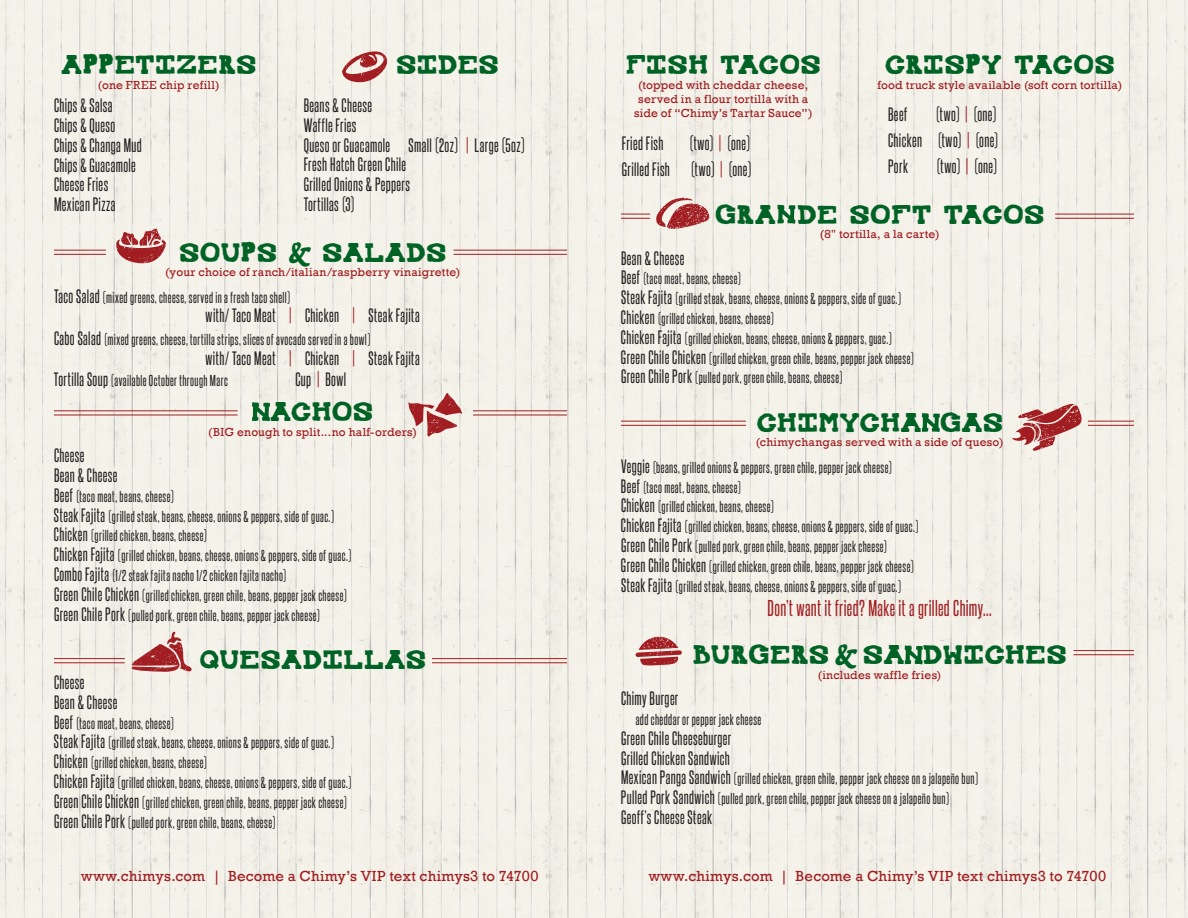
<style>
.page{position:relative;width:1188px;height:918px;background:#fff}
.page>*{position:absolute;margin:0;border:0;box-sizing:border-box;transform-origin:0 0}
.t1{font:27px "Mexican Knappett";letter-spacing:-.005em;color:#006224}
.t2{font:19.5px "Steelfish Rg";letter-spacing:.02em;color:#a11d20}
.t3{font:16.5px/19.8px "Steelfish Rg";letter-spacing:.025em;color:#231f20}
.t4{font:15px "Rockwell";letter-spacing:.01em;color:#a11d20}
.t5{font:13.5px/19.8px "Steelfish Rg";letter-spacing:.03em;color:#231f20}
.t6{font:12px/14.4px "Rockwell";letter-spacing:.025em;color:#a11d20;text-align:center}
.s1{color:#a11d20}
.s2{font-family:"Bello Script"}
.s3{font-size:16.5px}
</style>
<div class="page">
<img style="left:0;top:0;width:1188px;height:918px">
<svg style="left:252px;top:402px;width:18px;height:19px"></svg>
<svg style="left:777px;top:205px;width:18px;height:19px"></svg>
<svg style="left:922px;top:413px;width:18px;height:19px"></svg>
<svg style="left:905px;top:645px;width:18px;height:19px"></svg>
<svg style="left:656px;top:198px;width:53px;height:31px"></svg>
<svg style="left:115px;top:228px;width:51px;height:35px"></svg>
<svg style="left:408px;top:393px;width:54px;height:44px"></svg>
<svg style="left:342px;top:48px;width:45px;height:35px"></svg>
<svg style="left:132px;top:631px;width:60px;height:41px"></svg>
<svg style="left:635px;top:637px;width:47px;height:30px"></svg>
<hr style="left:54px;top:250px;width:52px;height:1px;background:#a11d20">
<hr style="left:54px;top:254px;width:52px;height:1px;background:#a11d20">
<hr style="left:454px;top:250px;width:113px;height:1px;background:#a11d20">
<hr style="left:454px;top:254px;width:113px;height:1px;background:#a11d20">
<svg style="left:621px;top:214px;width:29px;height:5px"></svg>
<hr style="left:1055px;top:214px;width:79px;height:1px;background:#a11d20">
<hr style="left:1055px;top:218px;width:79px;height:1px;background:#a11d20">
<hr style="left:1074px;top:650px;width:60px;height:1px;background:#a11d20">
<hr style="left:1074px;top:654px;width:60px;height:1px;background:#a11d20">
<hr style="left:1088px;top:421px;width:46px;height:1px;background:#a11d20">
<hr style="left:1088px;top:425px;width:46px;height:1px;background:#a11d20">
<hr style="left:621px;top:421px;width:125px;height:1px;background:#a11d20">
<hr style="left:621px;top:425px;width:125px;height:1px;background:#a11d20">
<hr style="left:473px;top:410px;width:94px;height:1px;background:#a11d20">
<hr style="left:473px;top:415px;width:94px;height:1px;background:#a11d20">
<hr style="left:54px;top:410px;width:184px;height:1px;background:#a11d20">
<hr style="left:54px;top:415px;width:184px;height:1px;background:#a11d20">
<hr style="left:54px;top:658px;width:71px;height:1px;background:#a11d20">
<hr style="left:54px;top:662px;width:71px;height:1px;background:#a11d20">
<hr style="left:432px;top:658px;width:135px;height:1px;background:#a11d20">
<hr style="left:432px;top:662px;width:135px;height:1px;background:#a11d20">
<svg style="left:1012px;top:404px;width:70px;height:47px"></svg>
<h1 class="t1" style="left:61px;top:49px;width:197px">APPETIZERS</h1>
<p class="t6" style="left:98px;top:78px;width:39px">(one FREE</p>
<p class="t6" style="left:160px;top:78px;width:61px">chip refill)</p>
<p class="t3" style="left:54px;top:95px;width:89px">Chips &amp; Salsa<br>Chips &amp; Queso<br>Chips &amp; Changa Mud<br>Chips &amp; Guacamole<br>Cheese Fries<br>Mexican Pizza</p>
<h1 class="t1" style="left:396px;top:49px;width:105px">SIDES</h1>
<p class="t3" style="left:304px;top:95px;width:222px">Beans &amp; Cheese<br>Waffle Fries<br>Queso or Guacamole Small (2oz) <span class="s1">|</span> Large (5oz)<br>Fresh Hatch Green Chile<br>Grilled Onions &amp; Peppers<br>Tortillas (3)</p>
<h1 class="t1" style="left:179px;top:236px;width:269px">SOUPS <span class="s2">&amp;</span> SALADS</h1>
<p class="t6" style="left:165px;top:265px;width:297px">(your choice of ranch/italian/raspberry vinaigrette)</p>
<p class="t5" style="left:54px;top:287px;width:237px"><span class="s3">Taco Salad</span> (mixed greens, cheese, served in a fresh taco shell)</p>
<p class="t3" style="left:206px;top:305px;width:216px">with/ Taco Meat <span class="s1">|</span> Chicken <span class="s1">|</span> Steak Fajita</p>
<p class="t5" style="left:54px;top:329px;width:318px"><span class="s3">Cabo Salad</span> (mixed greens, cheese, tortilla strips, slices of avocado served in a bowl)</p>
<p class="t3" style="left:206px;top:348px;width:216px">with/ Taco Meat <span class="s1">|</span> Chicken <span class="s1">|</span> Steak Fajita</p>
<p class="t5" style="left:54px;top:370px;width:175px"><span class="s3">Tortilla Soup</span> (available October through Marc</p>
<p class="t3" style="left:295px;top:369px;width:52px">Cup <span class="s1">|</span> Bowl</p>
<h1 class="t1" style="left:270px;top:396px;width:105px">ACHOS</h1>
<p class="t6" style="left:208px;top:425px;width:210px">(BIG enough to split...no half-orders)</p>
<p class="t3" style="left:54px;top:445px;width:65px">Cheese<br>Bean &amp; Cheese</p>
<p class="t5" style="left:54px;top:486px;width:299px"><span class="s3">Beef</span> (taco meat, beans, cheese)<br><span class="s3">Steak Fajita</span> (grilled steak, beans, cheese, onions &amp; peppers, side of guac.)<br><span class="s3">Chicken</span> (grilled chicken, beans, cheese)<br><span class="s3">Chicken Fajita</span> (grilled chicken, beans, cheese, onions &amp; peppers, side of guac.)<br><span class="s3">Combo Fajita</span> (1/2 steak fajita nacho 1/2 chicken fajita nacho)<br><span class="s3">Green Chile Chicken</span> (grilled chicken, green chile, beans, pepper jack cheese)<br><span class="s3">Green Chile Pork</span> (pulled pork, green chile, beans, pepper jack cheese)</p>
<h1 class="t1" style="left:199px;top:644px;width:229px">QUESADILLAS</h1>
<p class="t3" style="left:54px;top:672px;width:65px">Cheese<br>Bean &amp; Cheese</p>
<p class="t5" style="left:54px;top:713px;width:299px"><span class="s3">Beef</span> (taco meat, beans, cheese)<br><span class="s3">Steak Fajita</span> (grilled steak, beans, cheese, onions &amp; peppers, side of guac.)<br><span class="s3">Chicken</span> (grilled chicken, beans, cheese)<br><span class="s3">Chicken Fajita</span> (grilled chicken, beans, cheese, onions &amp; peppers, side of guac.)<br><span class="s3">Green Chile Chicken</span> (grilled chicken, green chile, beans, pepper jack cheese)<br><span class="s3">Green Chile Pork</span> (pulled pork, green chile, beans, cheese)</p>
<h1 class="t1" style="left:626px;top:49px;width:197px">FISH TACOS</h1>
<p class="t6" style="left:634px;top:78px;width:180px">(topped with cheddar cheese, served in a flour tortilla with a side of “Chimy’s Tartar Sauce”)</p>
<p class="t3" style="left:622px;top:133px;width:43px">Fried Fish</p>
<p class="t3" style="left:690px;top:133px;width:62px">(two) <span class="s1">|</span> (one)</p>
<p class="t3" style="left:622px;top:159px;width:50px">Grilled Fish</p>
<p class="t3" style="left:691px;top:159px;width:62px">(two) <span class="s1">|</span> (one)</p>
<h1 class="t1" style="left:885px;top:49px;width:232px">CRISPY TACOS</h1>
<p class="t6" style="left:877px;top:78px;width:246px">food truck style available (soft corn tortilla)</p>
<p class="t3" style="left:888px;top:104px;width:21px">Beef</p>
<p class="t3" style="left:888px;top:101px;width:111px;line-height:25.8px;text-align:justify;text-indent:48px">(two) <span class="s1">|</span> (one)<br>Chicken (two) <span class="s1">|</span> (one)<br>Pork</p>
<p class="t3" style="left:937px;top:156px;width:62px">(two) <span class="s1">|</span> (one)</p>
<h1 class="t1" style="left:715px;top:198px;width:331px">GRA DE SOFT TACOS</h1>
<p class="t6" style="left:820px;top:227px;width:121px">(8" tortilla, a la carte)</p>
<p class="t3" style="left:621px;top:247px;width:65px">Bean &amp; Cheese</p>
<p class="t5" style="left:621px;top:269px;width:294px"><span class="s3">Beef</span> (taco meat, beans, cheese)<br><span class="s3">Steak Fajita</span> (grilled steak, beans, cheese, onions &amp; peppers, side of guac.)<br><span class="s3">Chicken</span> (grilled chicken, beans, cheese)<br><span class="s3">Chicken Fajita</span> (grilled chicken, beans, cheese, onions &amp; peppers, guac.)<br><span class="s3">Green Chile Chicken</span> (grilled chicken, green chile, beans, pepper jack cheese)<br><span class="s3">Green Chile Pork</span> (pulled pork, green chile, beans, cheese)</p>
<h1 class="t1" style="left:756px;top:407px;width:249px">CHIMYCHA GAS</h1>
<p class="t6" style="left:756px;top:435px;width:249px">(chimychangas served with a side of queso)</p>
<p class="t5" style="left:621px;top:457px;width:299px"><span class="s3">Veggie</span> (beans, grilled onions &amp; peppers, green chile, pepper jack cheese)<br><span class="s3">Beef</span> (taco meat, beans, cheese)<br><span class="s3">Chicken</span> (grilled chicken, beans, cheese)<br><span class="s3">Chicken Fajita</span> (grilled chicken, beans, cheese, onions &amp; peppers, side of guac.)<br><span class="s3">Green Chile Pork</span> (pulled pork, green chile, beans, pepper jack cheese)<br><span class="s3">Green Chile Chicken</span> (grilled chicken, green chile, beans, pepper jack cheese)<br><span class="s3">Steak Fajita</span> (grilled steak, beans, cheese, onions &amp; peppers, side of guac.)</p>
<h2 class="t2" style="left:768px;top:596px;width:226px">Don’t want it fried? Make it a grilled Chimy...</h2>
<h1 class="t1" style="left:693px;top:639px;width:376px">BURGERS <span class="s2">&amp;</span> SA DWICHES</h1>
<p class="t6" style="left:818px;top:668px;width:125px">(includes waffle fries)</p>
<p class="t3" style="left:621px;top:688px;width:59px">Chimy Burger</p>
<p class="t5" style="left:636px;top:709px;width:127px">add cheddar or pepper jack cheese</p>
<p class="t3" style="left:621px;top:728px;width:112px">Green Chile Cheeseburger<br>Grilled Chicken Sandwich</p>
<p class="t5" style="left:621px;top:769px;width:358px"><span class="s3">Mexican Panga Sandwich</span> (grilled chicken, green chile, pepper jack cheese on a jalapeño bun)<br><span class="s3">Pulled Pork Sandwich</span> (pulled pork, green chile, pepper jack cheese on a jalapeño bun)</p>
<p class="t3" style="left:621px;top:807px;width:93px">Geoff’s Cheese Steak</p>
<p class="t4" style="left:81px;top:867px;width:459px">www.chimys.com | Become a Chimy’s VIP text chimys3 to 74700</p>
<p class="t4" style="left:649px;top:867px;width:459px">www.chimys.com | Become a Chimy’s VIP text chimys3 to 74700</p>
</div>
